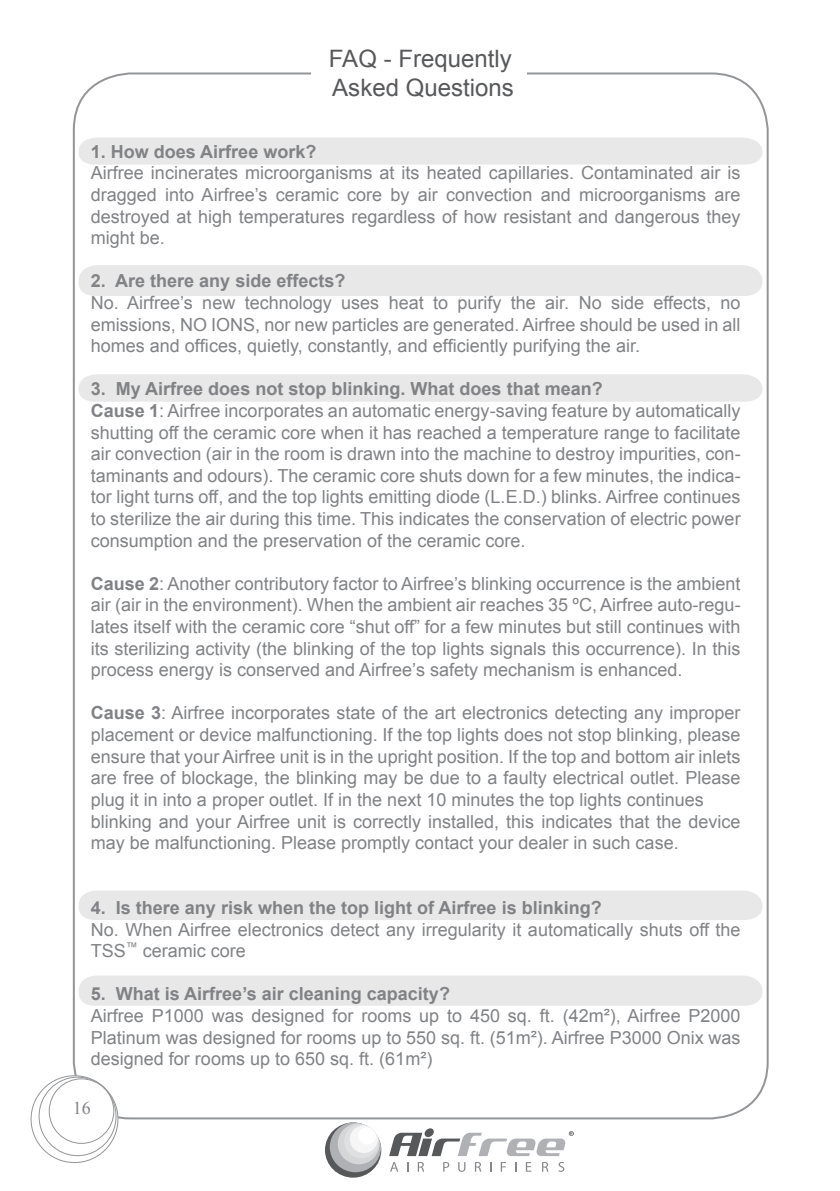
<style>
.page{position:relative;width:840px;height:1191px;background:#fff}
.page>*{position:absolute;margin:0;border:0;box-sizing:border-box;transform-origin:0 0}
.t1{font:24px/28.8px "Arial";color:#57585a}
.t2{font:18px/21.6px "Arial";color:#808285;text-align:justify}
.t3{font:700 18px "Arial";color:#808285}
.t4{font:18px "Times New Roman";color:#808285}
.s1{font-weight:700}
</style>
<div class="page">
<div style="left:78px;top:975px;width:684px;height:31px;background:#e9e8e8"></div>
<div style="left:78px;top:890px;width:684px;height:30px;background:#e9e8e8"></div>
<div style="left:78px;top:374px;width:684px;height:28px;background:#e9e8e8"></div>
<div style="left:78px;top:265px;width:684px;height:31px;background:#e9e8e8"></div>
<svg style="left:78px;top:137px;width:684px;height:28px;background:#e9e9e9"></svg>
<svg style="left:31px;top:1075px;width:87px;height:87px"></svg>
<svg style="left:39px;top:1077px;width:77px;height:78px"></svg>
<div style="left:39px;top:1077px;width:77px;height:78px;border:1px solid #939598;border-radius:50%"></div>
<div style="left:49px;top:1078px;width:65px;height:65px;background:#fff;border-radius:50%"></div>
<div style="left:49px;top:1078px;width:65px;height:65px;border:1px solid #939598;border-radius:50%"></div>
<div style="left:325px;top:1122px;width:56px;height:55px;background:#57585a;border-radius:50%"></div>
<svg style="left:329px;top:1122px;width:52px;height:50px"></svg>
<div style="left:337px;top:1123px;width:42px;height:41px;background:#d5d6d8;border-radius:50%"></div>
<div style="left:344px;top:1124px;width:35px;height:34px;background:#dfe0e2;border-radius:50%"></div>
<div style="left:349px;top:1125px;width:28px;height:28px;background:#f6f6f7;border-radius:50%"></div>
<div style="left:358px;top:1127px;width:18px;height:17px;background:#fff;border-radius:50%"></div>
<svg style="left:389px;top:1128px;width:184px;height:43px"></svg>
<h1 class="t1" style="left:329px;top:45px;width:186px">FAQ - Frequently<br>Asked Questions</h1>
<p class="t3" style="left:91px;top:139px;width:227px">1. How does Airfree work?</p>
<p class="t2" style="left:91px;top:162px;width:651px">Airfree incinerates microorganisms at its heated capillaries. Contaminated air is dragged into Airfree’s ceramic core by air convection and microorganisms are destroyed at high temperatures regardless of how resistant and dangerous they might be.</p>
<p class="t3" style="left:91px;top:269px;width:256px">2. Are there any side effects?</p>
<p class="t2" style="left:91px;top:292px;width:651px">No. Airfree’s new technology uses heat to purify the air. No side effects, no emissions, NO IONS, nor new particles are generated. Airfree should be used in all homes and offices, quietly, constantly, and efficiently purifying the air.</p>
<p class="t2" style="left:91px;top:378px;width:651px;text-align:left"><span class="s1">3. My Airfree does not stop blinking. What does that mean?<br>Cause 1</span>: Airfree incorporates an automatic energy-saving feature by automatically shutting off the ceramic core when it has reached a temperature range to facilitate air convection (air in the room is drawn into the machine to destroy impurities, con&shy;taminants and odours). The ceramic core shuts down for a few minutes, the indica&shy;tor light turns off, and the top lights emitting diode (L.E.D.) blinks. Airfree continues to sterilize the air during this time. This indicates the conservation of electric power consumption and the preservation of the ceramic core.</p>
<p class="t2" style="left:91px;top:573px;width:651px"><span class="s1">Cause 2</span>: Another contributory factor to Airfree’s blinking occurrence is the ambient air (air in the environment). When the ambient air reaches 35 ºC, Airfree auto-regu&shy;lates itself with the ceramic core “shut off” for a few minutes but still continues with its sterilizing activity (the blinking of the top lights signals this occurrence). In this process energy is conserved and Airfree’s safety mechanism is enhanced.</p>
<p class="t2" style="left:91px;top:702px;width:651px;text-align:left"><span class="s1">Cause 3</span>: Airfree incorporates state of the art electronics detecting any improper placement or device malfunctioning. If the top lights does not stop blinking, please ensure that your Airfree unit is in the upright position. If the top and bottom air inlets are free of blockage, the blinking may be due to a faulty electrical outlet. Please plug it in into a proper outlet. If in the next 10 minutes the top lights continues blinking and your Airfree unit is correctly installed, this indicates that the device may be malfunctioning. Please promptly contact your dealer in such case.</p>
<p class="t3" style="left:91px;top:895px;width:512px">4. Is there any risk when the top light of Airfree is blinking?</p>
<p class="t2" style="left:91px;top:918px;width:651px">No. When Airfree electronics detect any irregularity it automatically shuts off the<br>TSS<sup>™</sup> ceramic core</p>
<p class="t3" style="left:91px;top:982px;width:360px">5. What is Airfree’s air cleaning capacity?</p>
<p class="t2" style="left:91px;top:1005px;width:651px">Airfree P1000 was designed for rooms up to 450 sq. ft. (42m²), Airfree P2000<br>Platinum was designed for rooms up to 550 sq. ft. (51m²). Airfree P3000 Onix was designed for rooms up to 650 sq. ft. (61m²)</p>
<p class="t4" style="left:73px;top:1095px;width:19px">16</p>
</div>
